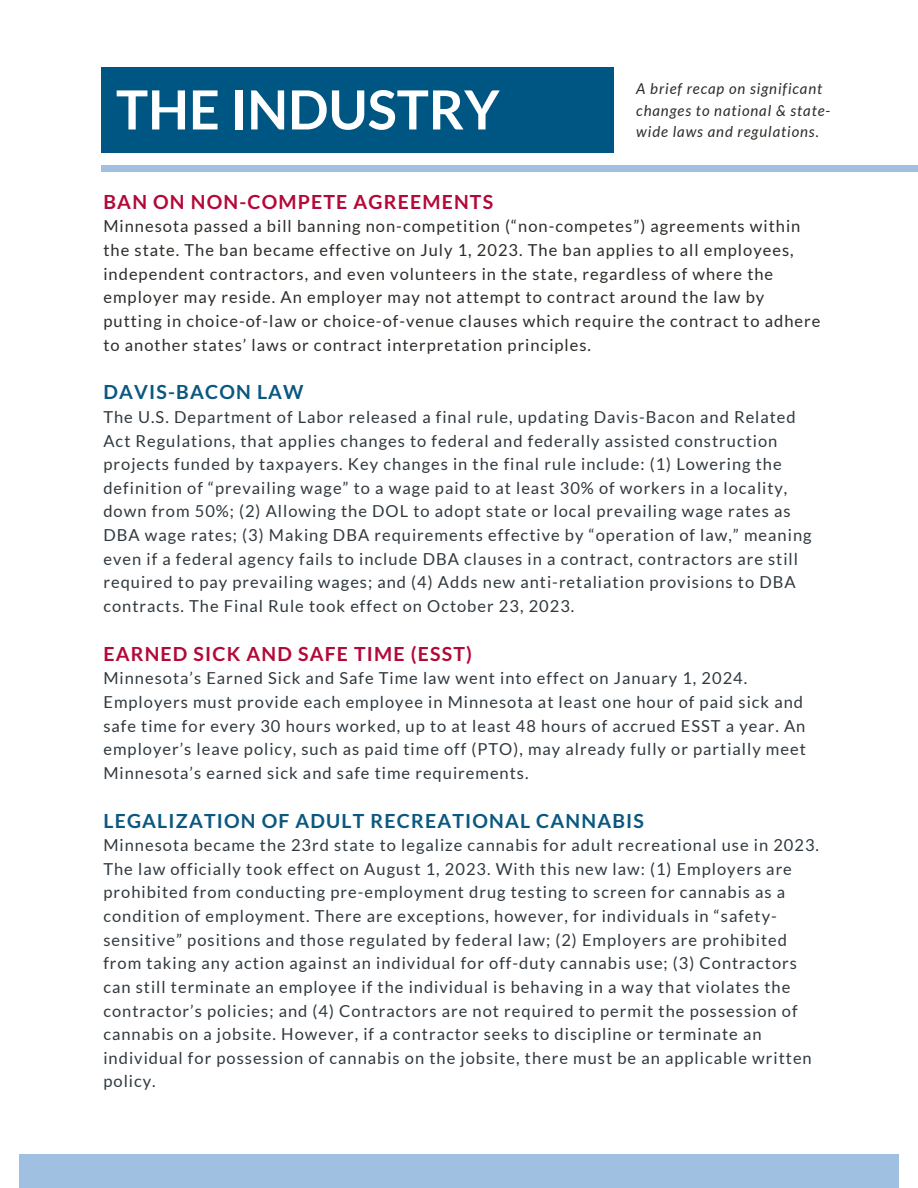
<style>
.page{position:relative;width:918px;height:1188px;background:#fff}
.page>*{position:absolute;margin:0;border:0;box-sizing:border-box;transform-origin:0 0}
.t1{font:700 54px "Lato";color:#fff}
.t2{font:700 19.5px "Lato";letter-spacing:.06em;color:#0a5880}
.t3{font:700 19.5px "Lato";letter-spacing:.06em;color:#b30838}
.t4{font:16.5px/23.7px "Lato";letter-spacing:.06em;color:#30393f}
.t5{font:16.5px/23.7px "Lato";letter-spacing:.06em;color:#2c2c29}
.t6{font:italic 15px/21.3px "Lato";letter-spacing:.06em;color:#2c2c29}
</style>
<div class="page">
<div style="left:101px;top:166px;width:817px;height:5px;background:#a0c0e2"></div>
<div style="left:19px;top:1155px;width:880px;height:33px;background:#a0c0e2"></div>
<div style="left:101px;top:68px;width:512px;height:85px;background:#005682"></div>
<p class="t1" style="left:116px;top:76px;width:385px">THE INDUSTRY</p>
<p class="t6" style="left:636px;top:78px;width:196px">A brief recap on significant changes to national &amp; state&shy;wide laws and regulations.</p>
<p class="t3" style="left:103px;top:190px;width:391px">BAN ON NON-COMPETE AGREEMENTS</p>
<p class="t5" style="left:103px;top:214px;width:718px">Minnesota passed a bill banning non-competition (“non-competes”) agreements within the state. The ban became effective on July 1, 2023. The ban applies to all employees, independent contractors, and even volunteers in the state, regardless of where the employer may reside. An employer may not attempt to contract around the law by putting in choice-of-law or choice-of-venue clauses which require the contract to adhere to another states’ laws or contract interpretation principles.</p>
<p class="t2" style="left:103px;top:380px;width:202px">DAVIS-BACON LAW</p>
<p class="t4" style="left:103px;top:405px;width:710px">The U.S. Department of Labor released a final rule, updating Davis-Bacon and Related Act Regulations, that applies changes to federal and federally assisted construction projects funded by taxpayers. Key changes in the final rule include: (1) Lowering the definition of “prevailing wage” to a wage paid to at least 30% of workers in a locality, down from 50%; (2) Allowing the DOL to adopt state or local prevailing wage rates as DBA wage rates; (3) Making DBA requirements effective by “operation of law,” meaning even if a federal agency fails to include DBA clauses in a contract, contractors are still required to pay prevailing wages; and (4) Adds new anti-retaliation provisions to DBA contracts. The Final Rule took effect on October 23, 2023.</p>
<p class="t3" style="left:103px;top:641px;width:370px">EARNED SICK AND SAFE TIME (ESST)</p>
<p class="t4" style="left:103px;top:666px;width:704px">Minnesota’s Earned Sick and Safe Time law went into effect on January 1, 2024.<br>Employers must provide each employee in Minnesota at least one hour of paid sick and safe time for every 30 hours worked, up to at least 48 hours of accrued ESST a year. An employer’s leave policy, such as paid time off (PTO), may already fully or partially meet Minnesota’s earned sick and safe time requirements.</p>
<p class="t2" style="left:103px;top:808px;width:542px">LEGALIZATION OF ADULT RECREATIONAL CANNABIS</p>
<p class="t4" style="left:103px;top:833px;width:717px">Minnesota became the 23rd state to legalize cannabis for adult recreational use in 2023.<br>The law officially took effect on August 1, 2023. With this new law: (1) Employers are prohibited from conducting pre-employment drug testing to screen for cannabis as a condition of employment. There are exceptions, however, for individuals in “safety&shy;sensitive” positions and those regulated by federal law; (2) Employers are prohibited from taking any action against an individual for off-duty cannabis use; (3) Contractors can still terminate an employee if the individual is behaving in a way that violates the contractor’s policies; and (4) Contractors are not required to permit the possession of cannabis on a jobsite. However, if a contractor seeks to discipline or terminate an individual for possession of cannabis on the jobsite, there must be an applicable written policy.</p>
</div>
